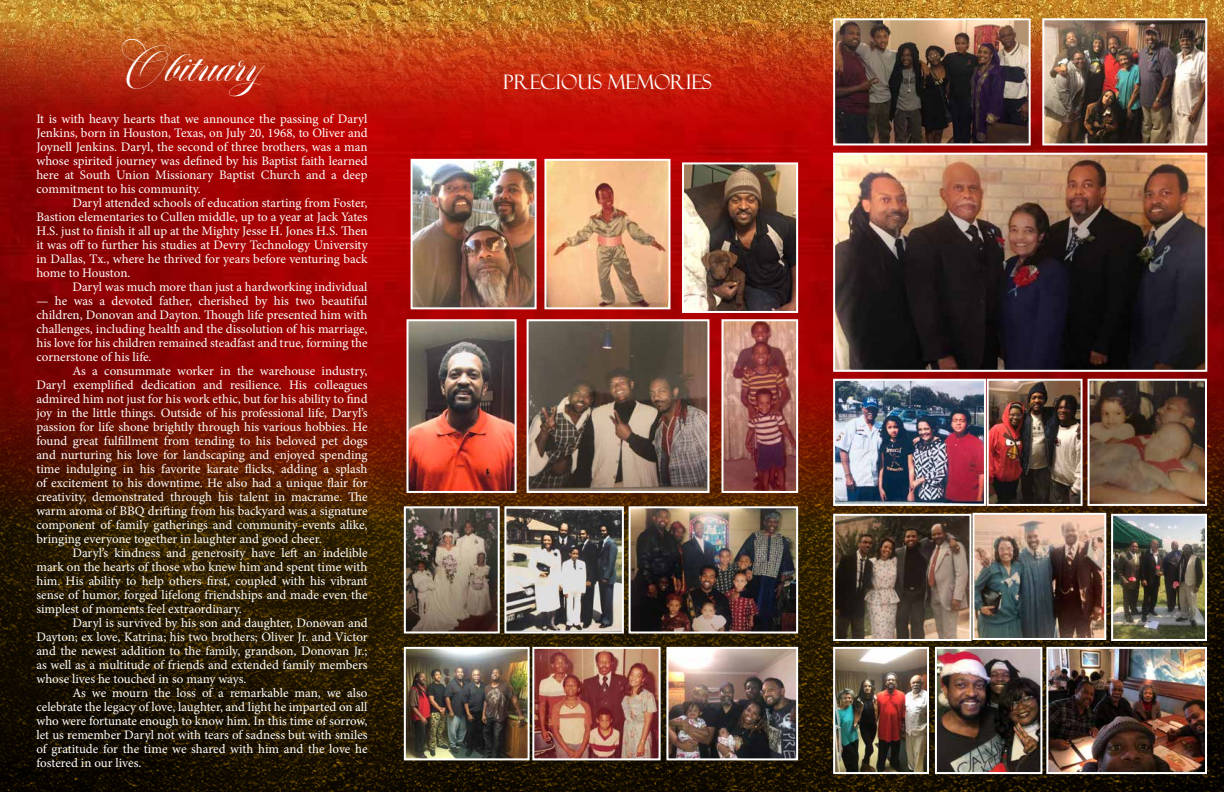
<style>
.page{position:relative;width:1224px;height:792px;background:#fff}
.page>*{position:absolute;margin:0;border:0;box-sizing:border-box;transform-origin:0 0}
.t1{font:31.1px "Aston Script";color:#fff}
.t2{font:20px "Felix Titling";color:#fff}
.t3{font:13px/14px "Minion Pro";letter-spacing:-.005em;color:#fff;text-align:justify}
</style>
<div class="page">
<img style="left:0;top:144px;width:1224px;height:176px">
<img style="left:0;top:320px;width:1224px;height:472px">
<img style="left:0;top:0;width:1224px;height:144px">
<img style="left:414px;top:162px;width:120px;height:144px">
<div style="left:411px;top:159px;width:126px;height:150px;border:2px solid #fff"></div>
<img style="left:547px;top:162px;width:120px;height:144px">
<div style="left:544px;top:159px;width:126px;height:150px;border:2px solid #fff"></div>
<img style="left:685px;top:165px;width:110px;height:145px">
<div style="left:682px;top:162px;width:116px;height:151px;border:2px solid #fff"></div>
<img style="left:1114px;top:517px;width:90px;height:121px">
<div style="left:1111px;top:514px;width:96px;height:127px;border:2px solid #fff"></div>
<img style="left:1091px;top:382px;width:113px;height:121px">
<div style="left:1088px;top:379px;width:119px;height:127px;border:2px solid #fff"></div>
<img style="left:1045px;top:21px;width:159px;height:121px">
<div style="left:1042px;top:18px;width:165px;height:127px;border:2px solid #fff"></div>
<img style="left:410px;top:322px;width:104px;height:168px">
<div style="left:407px;top:319px;width:110px;height:174px;border:2px solid #fff"></div>
<img style="left:530px;top:322px;width:176px;height:168px">
<div style="left:527px;top:319px;width:182px;height:174px;border:2px solid #fff"></div>
<img style="left:725px;top:322px;width:70px;height:168px">
<div style="left:722px;top:319px;width:76px;height:174px;border:2px solid #fff"></div>
<img style="left:836px;top:650px;width:90px;height:121px">
<div style="left:833px;top:647px;width:96px;height:127px;border:2px solid #fff"></div>
<img style="left:975px;top:516px;width:128px;height:121px">
<div style="left:972px;top:513px;width:134px;height:127px;border:2px solid #fff"></div>
<img style="left:990px;top:382px;width:90px;height:121px">
<div style="left:987px;top:379px;width:96px;height:127px;border:2px solid #fff"></div>
<img style="left:407px;top:509px;width:90px;height:122px">
<div style="left:404px;top:506px;width:96px;height:128px;border:2px solid #fff"></div>
<img style="left:507px;top:509px;width:114px;height:122px">
<div style="left:504px;top:506px;width:120px;height:128px;border:2px solid #fff"></div>
<img style="left:836px;top:156px;width:368px;height:213px">
<div style="left:833px;top:153px;width:374px;height:219px;border:2px solid #fff"></div>
<img style="left:938px;top:650px;width:101px;height:121px">
<div style="left:935px;top:647px;width:107px;height:127px;border:2px solid #fff"></div>
<img style="left:836px;top:21px;width:192px;height:121px">
<div style="left:833px;top:18px;width:198px;height:127px;border:2px solid #fff"></div>
<img style="left:836px;top:517px;width:133px;height:121px">
<div style="left:833px;top:514px;width:139px;height:127px;border:2px solid #fff"></div>
<img style="left:407px;top:650px;width:120px;height:107px">
<div style="left:404px;top:647px;width:126px;height:113px;border:2px solid #fff"></div>
<img style="left:535px;top:650px;width:123px;height:107px">
<div style="left:532px;top:647px;width:129px;height:113px;border:2px solid #fff"></div>
<img style="left:669px;top:650px;width:126px;height:107px">
<div style="left:666px;top:647px;width:132px;height:113px;border:2px solid #fff"></div>
<img style="left:632px;top:509px;width:163px;height:122px">
<div style="left:629px;top:506px;width:169px;height:128px;border:2px solid #fff"></div>
<img style="left:836px;top:382px;width:147px;height:121px">
<div style="left:833px;top:379px;width:153px;height:127px;border:2px solid #fff"></div>
<img style="left:1049px;top:650px;width:155px;height:121px">
<div style="left:1046px;top:647px;width:161px;height:127px;border:2px solid #fff"></div>
<h1 class="t1" style="left:122px;top:52px;width:162px">Obituary</h1>
<p class="t3" style="left:36px;top:112px;width:333px">It is with heavy hearts that we announce the passing of Daryl Jenkins, born in Houston, Texas, on July 20, 1968, to Oliver and Joynell Jenkins. Daryl, the second of three brothers, was a man whose spirited journey was defined by his Baptist faith learned here at South Union Missionary Baptist Church and a deep commitment to his community.</p>
<p class="t3" style="left:36px;top:196px;width:333px;text-indent:36px">Daryl attended schools of education starting from Foster, Bastion elementaries to Cullen middle, up to a year at Jack Yates H.S. just to finish it all up at the Mighty Jesse H. Jones H.S. Then it was off to further his studies at Devry Technology University in Dallas, Tx., where he thrived for years before venturing back home to Houston.</p>
<p class="t3" style="left:72px;top:280px;width:297px">Daryl was much more than just a hardworking individual</p>
<p class="t3" style="left:36px;top:294px;width:333px">— he was a devoted father, cherished by his two beautiful children, Donovan and Dayton. Though life presented him with challenges, including health and the dissolution of his marriage, his love for his children remained steadfast and true, forming the cornerstone of his life.</p>
<p class="t3" style="left:36px;top:364px;width:333px;text-indent:36px">As a consummate worker in the warehouse industry, Daryl exemplified dedication and resilience. His colleagues admired him not just for his work ethic, but for his ability to find joy in the little things. Outside of his professional life, Daryl’s passion for life shone brightly through his various hobbies. He found great fulfillment from tending to his beloved pet dogs and nurturing his love for landscaping and enjoyed spending time indulging in his favorite karate flicks, adding a splash of excitement to his downtime. He also had a unique flair for creativity, demonstrated through his talent in macrame. The warm aroma of BBQ drifting from his backyard was a signature component of family gatherings and community events alike, bringing everyone together in laughter and good cheer.</p>
<p class="t3" style="left:36px;top:546px;width:333px;text-indent:36px">Daryl’s kindness and generosity have left an indelible mark on the hearts of those who knew him and spent time with him. His ability to help others first, coupled with his vibrant sense of humor, forged lifelong friendships and made even the simplest of moments feel extraordinary.</p>
<p class="t3" style="left:36px;top:616px;width:333px;text-indent:36px">Daryl is survived by his son and daughter, Donovan and Dayton; ex love, Katrina; his two brothers; Oliver Jr. and Victor and the newest addition to the family, grandson, Donovan Jr.; as well as a multitude of friends and extended family members whose lives he touched in so many ways.</p>
<p class="t3" style="left:36px;top:686px;width:333px;text-indent:36px">As we mourn the loss of a remarkable man, we also celebrate the legacy of love, laughter, and light he imparted on all who were fortunate enough to know him. In this time of sorrow, let us remember Daryl not with tears of sadness but with smiles of gratitude for the time we shared with him and the love he fostered in our lives.</p>
<h2 class="t2" style="left:503px;top:70px;width:210px">PRECIOUS MEMORIES</h2>
</div>
